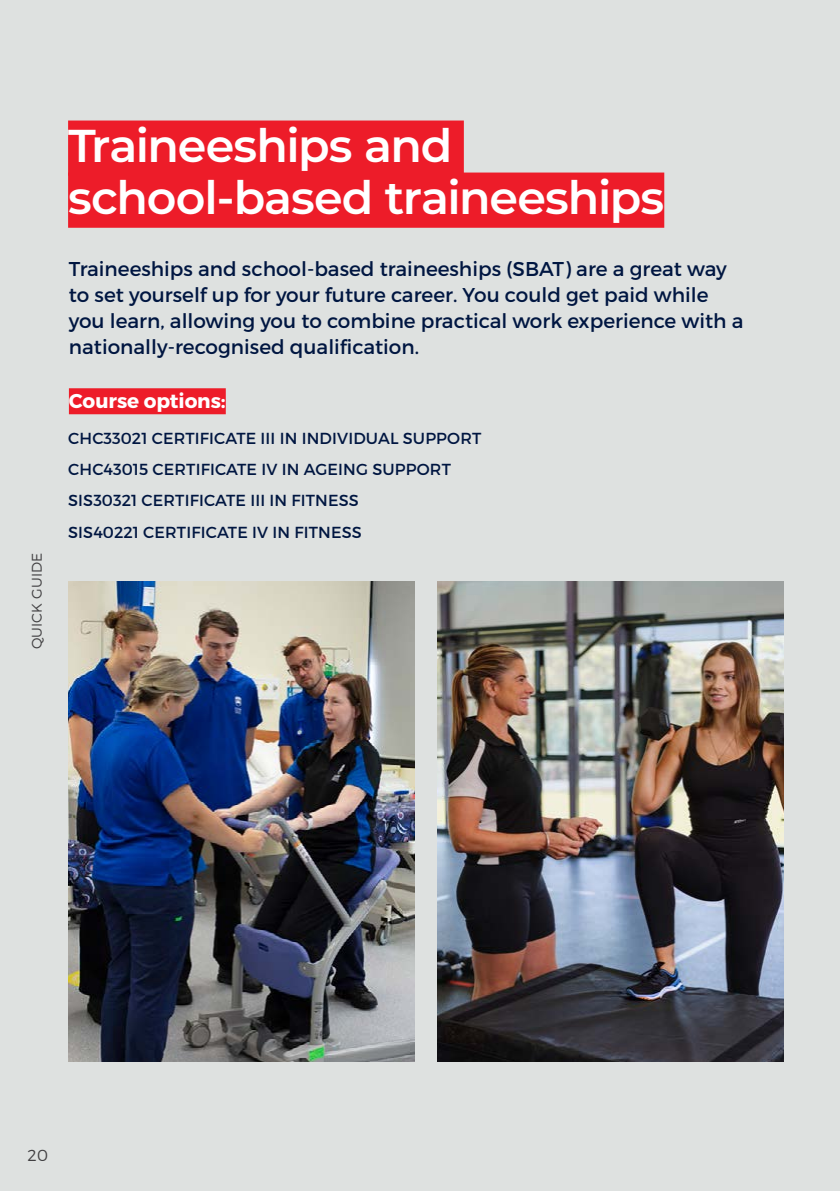
<style>
.page{position:relative;width:840px;height:1191px;background:#fff}
.page>*{position:absolute;margin:0;border:0;box-sizing:border-box;transform-origin:0 0}
.t1{font:600 46px/52px "Montserrat";letter-spacing:-.025em;color:#fff}
.t2{font:20px/26px "Montserrat";color:#001641}
.t3{font:700 20px "Montserrat";letter-spacing:-.005em;color:#fff}
.t4{font:16px/31.4px "Montserrat";letter-spacing:.01em;color:#001641}
.t5{font:300 16px "Montserrat";color:#414042}
.t6{font:300 14px "Montserrat";letter-spacing:.01em;color:#414042}
</style>
<div class="page">
<div style="left:0;top:0;width:839px;height:1191px;background:#dee1e0"></div>
<div style="left:69px;top:388px;width:157px;height:26px;background:#ed1c29"></div>
<img style="left:68px;top:581px;width:346px;height:480px">
<img style="left:437px;top:581px;width:345px;height:480px">
<div style="left:68px;top:120px;width:395px;height:56px;background:#ed1c29"></div>
<div style="left:68px;top:172px;width:596px;height:56px;background:#ed1c29"></div>
<p class="t6" style="left:28px;top:649px;width:98px;rotate:-90deg">QUICK GUIDE</p>
<h1 class="t1" style="left:68px;top:117px;width:597px">Traineeships and school-based traineeships</h1>
<p class="t2" style="left:69px;top:255px;width:675px">Traineeships and school-based traineeships (SBAT) are a great way to set yourself up for your future career. You could get paid while you learn, allowing you to combine practical work experience with a nationally-recognised qualification.</p>
<p class="t3" style="left:69px;top:388px;width:158px">Course options:</p>
<p class="t4" style="left:68px;top:422px;width:414px">CHC33021 CERTIFICATE III IN INDIVIDUAL SUPPORT CHC43015 CERTIFICATE IV IN AGEING SUPPORT SIS30321 CERTIFICATE III IN FITNESS<br>SIS40221 CERTIFICATE IV IN FITNESS</p>
<p class="t5" style="left:28px;top:1145px;width:22px">20</p>
</div>
